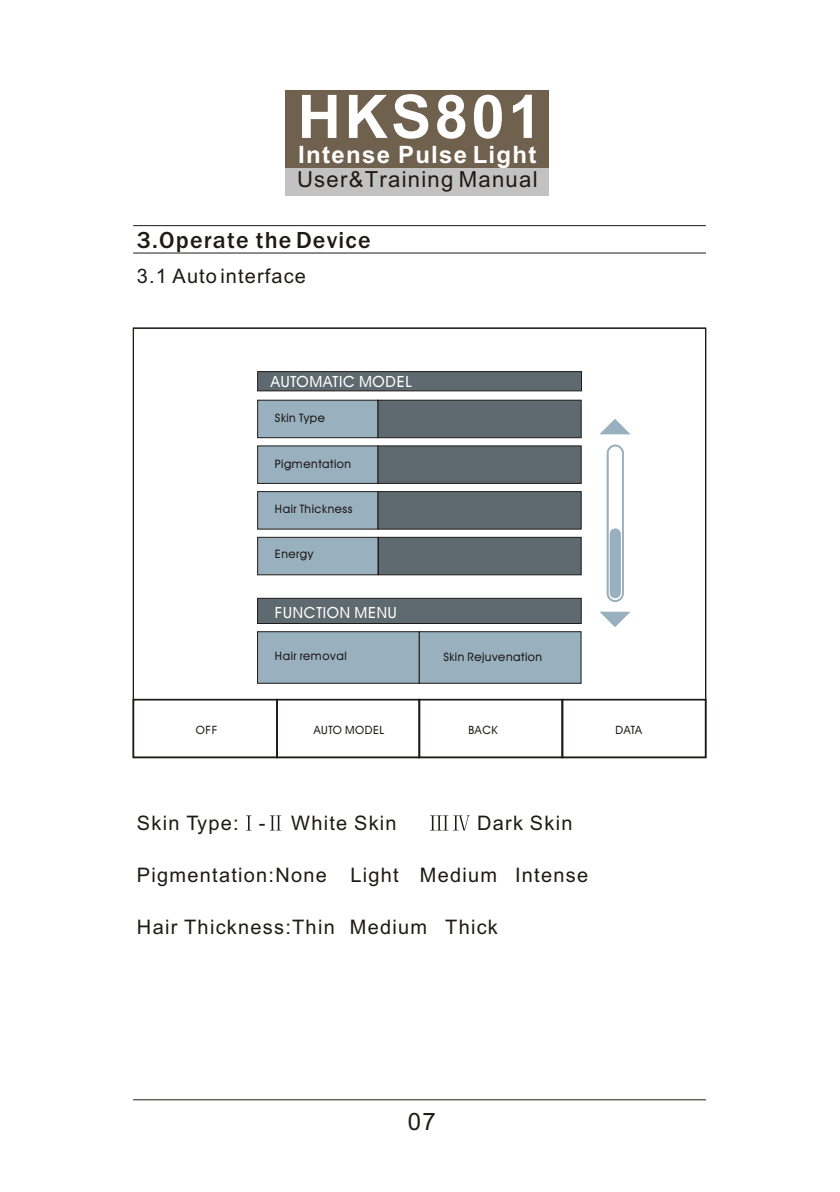
<style>
.page{position:relative;width:840px;height:1192px;background:#fff}
.page>*{position:absolute;margin:0;border:0;box-sizing:border-box;transform-origin:0 0}
.t1{font:700 60.2px "Arial";letter-spacing:.055em;color:#fff}
.t2{font:500 24px "Franklin Gothic";letter-spacing:.05em;color:#1f1a17}
.t3{font:700 24px "Arial";letter-spacing:.055em;color:#fff}
.t4{font:24px "Arial";color:#1f1a17}
.t5{font:22.2px "Arial";letter-spacing:.055em;color:#1f1a17}
.t6{font:20px "Arial";letter-spacing:.06em;color:#1f1a17}
.t7{font:700 15.4px "Avant Garde Bk BT";letter-spacing:.055em;color:#fff}
.t8{font:700 11.6px "Avant Garde Bk BT";letter-spacing:.055em;color:#1f1a17}
.t9{font:700 11.4px "Avant Garde Bk BT";letter-spacing:.055em;color:#1f1a17}
</style>
<div class="page">
<hr style="left:133px;top:225px;width:573px;height:1px;background:#1f1a17">
<hr style="left:133px;top:253px;width:573px;height:1px;background:#1f1a17">
<hr style="left:133px;top:1099px;width:573px;height:1px;background:#1f1a17">
<div style="left:133px;top:699px;width:145px;height:59px;border:2px solid #1f1a17"></div>
<div style="left:561px;top:699px;width:146px;height:59px;border:2px solid #1f1a17"></div>
<div style="left:257px;top:598px;width:324px;height:26px;background:#5e6970;border:1px solid #1f1a17"></div>
<div style="left:257px;top:446px;width:121px;height:38px;background:#99b0bf;border:1px solid #1f1a17"></div>
<div style="left:378px;top:446px;width:203px;height:38px;background:#5e6970;border:1px solid #1f1a17"></div>
<div style="left:257px;top:491px;width:121px;height:38px;background:#99b0bf;border:1px solid #1f1a17"></div>
<div style="left:378px;top:491px;width:203px;height:38px;background:#5e6970;border:1px solid #1f1a17"></div>
<div style="left:378px;top:537px;width:203px;height:38px;background:#5e6970;border:1px solid #1f1a17"></div>
<div style="left:257px;top:537px;width:121px;height:38px;background:#99b0bf;border:1px solid #1f1a17"></div>
<div style="left:257px;top:400px;width:121px;height:38px;background:#99b0bf;border:1px solid #1f1a17"></div>
<div style="left:378px;top:400px;width:203px;height:38px;background:#5e6970;border:1px solid #1f1a17"></div>
<div style="left:257px;top:371px;width:325px;height:20px;background:#5e6970;border:1px solid #1f1a17"></div>
<div style="left:418px;top:699px;width:145px;height:59px;border:2px solid #1f1a17"></div>
<div style="left:257px;top:631px;width:163px;height:52px;background:#99b0bf;border:1px solid #1f1a17"></div>
<div style="left:419px;top:631px;width:162px;height:52px;background:#99b0bf;border:1px solid #1f1a17"></div>
<div style="left:276px;top:699px;width:144px;height:59px;border:2px solid #1f1a17"></div>
<div style="left:607px;top:445px;width:17px;height:157px;border:2px solid #99b0bf;border-radius:8px"></div>
<div style="left:610px;top:529px;width:11px;height:69px;background:#99b0bf;border-radius:5px"></div>
<svg style="left:600px;top:419px;width:30px;height:15px"></svg>
<svg style="left:600px;top:612px;width:30px;height:15px"></svg>
<svg style="left:246px;top:815px;width:6px;height:16px"></svg>
<svg style="left:270px;top:815px;width:11px;height:16px"></svg>
<svg style="left:430px;top:815px;width:40px;height:16px"></svg>
<div style="left:286px;top:90px;width:263px;height:78px;background:#70614f"></div>
<div style="left:286px;top:168px;width:263px;height:27px;background:#c2c2c2"></div>
<h1 class="t1" style="left:298px;top:94px;width:245px">HKS801</h1>
<p class="t5" style="left:297px;top:171px;width:242px">User&amp;Training Manual</p>
<p class="t3" style="left:298px;top:145px;width:240px">Intense Pulse Light</p>
<p class="t2" style="left:137px;top:232px;width:235px">3.Operate the Device</p>
<p class="t6" style="left:137px;top:269px;width:171px">3.1 Auto interface</p>
<p class="t7" style="left:271px;top:375px;width:142px">AUTOMATIC MODEL</p>
<p class="t8" style="left:275px;top:413px;width:51px">Skin Type</p>
<p class="t8" style="left:275px;top:459px;width:78px">Pigmentation</p>
<p class="t8" style="left:275px;top:504px;width:79px">Hair Thickness</p>
<p class="t8" style="left:275px;top:549px;width:40px">Energy</p>
<p class="t7" style="left:275px;top:606px;width:123px">FUNCTION MENU</p>
<p class="t8" style="left:275px;top:651px;width:73px">Hair removal</p>
<p class="t8" style="left:443px;top:652px;width:100px">Skin Rejuvenation</p>
<p class="t9" style="left:196px;top:725px;width:23px">OFF</p>
<p class="t9" style="left:314px;top:725px;width:72px">AUTO MODEL</p>
<p class="t9" style="left:468px;top:725px;width:31px">BACK</p>
<p class="t9" style="left:615px;top:725px;width:28px">DATA</p>
<p class="t6" style="left:137px;top:816px;width:130px">Skin Type: -</p>
<p class="t6" style="left:291px;top:816px;width:107px">White Skin</p>
<p class="t6" style="left:477px;top:816px;width:97px">Dark Skin</p>
<p class="t6" style="left:137px;top:868px;width:453px">Pigmentation:None Light Medium Intense</p>
<p class="t6" style="left:137px;top:920px;width:362px">Hair Thickness:Thin Medium Thick</p>
<p class="t4" style="left:408px;top:1112px;width:30px">07</p>
</div>
